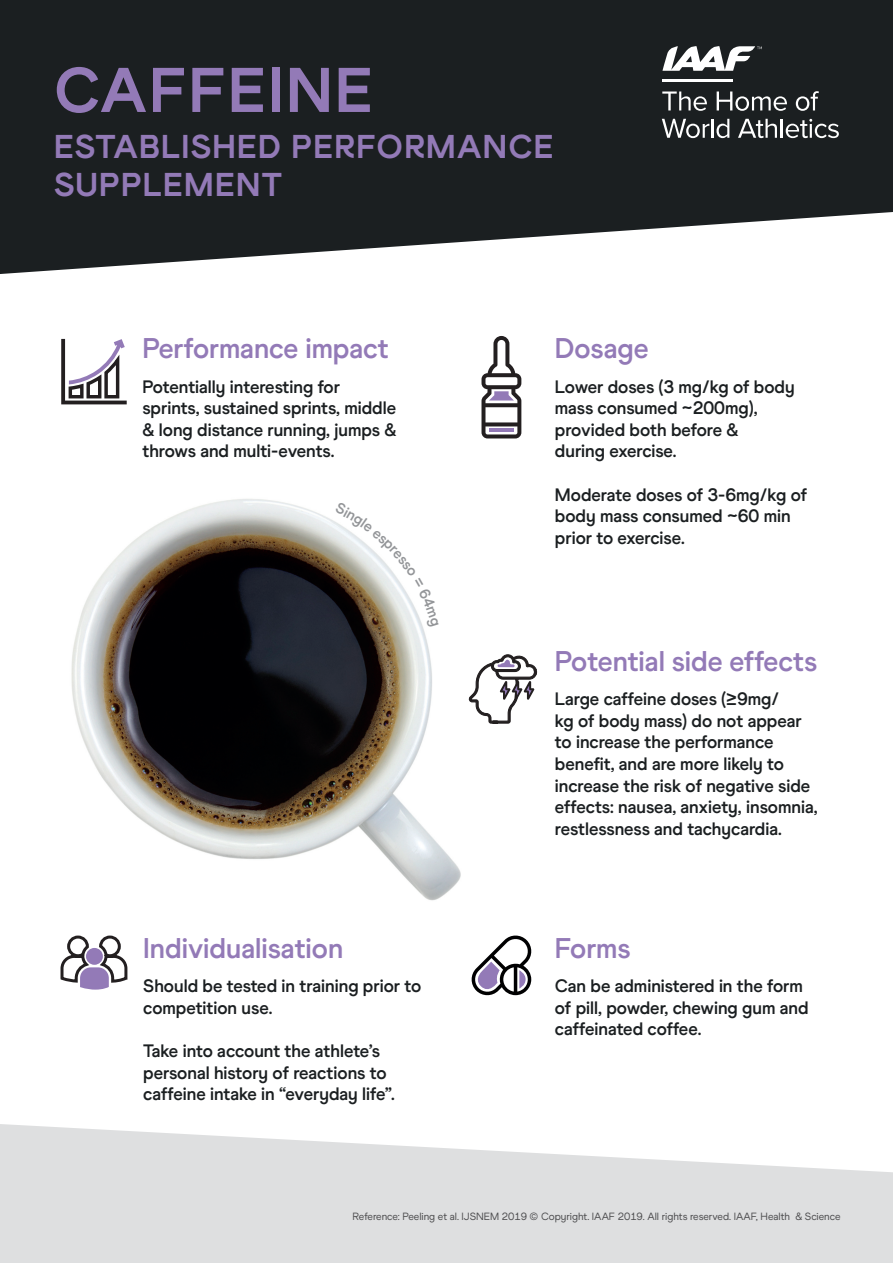
<style>
.page{position:relative;width:893px;height:1263px;background:#fff}
.page>*{position:absolute;margin:0;border:0;box-sizing:border-box;transform-origin:0 0}
.t1{font:63px "World Athletics Headline";letter-spacing:.04em;color:#937ab7}
.t2{font:33px/37.5px "World Athletics Headline";letter-spacing:.04em;color:#937ab7}
.t3{font:700 28.5px "World Athletics";color:#937ab7}
.t4{font:700 18px/21.6px "World Athletics";color:#1b1f21}
.t5{font:10.5px "World Athletics";color:#4d4d4f}
</style>
<div class="page">
<img style="left:71px;top:499px;width:390px;height:402px">
<svg style="left:0;top:1124px;width:893px;height:139px;fill:#dedfe0"></svg>
<svg style="left:0;top:0;width:893px;height:274px;background:#35393b"></svg>
<svg style="left:481px;top:336px;width:40px;height:102px"></svg>
<hr style="left:489px;top:429px;width:25px;height:3px;background:#937ab7">
<svg style="left:471px;top:935px;width:61px;height:61px"></svg>
<svg style="left:468px;top:654px;width:70px;height:70px"></svg>
<svg style="left:61px;top:339px;width:66px;height:65px"></svg>
<svg style="left:60px;top:935px;width:68px;height:55px"></svg>
<svg style="left:662px;top:91px;width:45px;height:20px"></svg>
<svg style="left:717px;top:91px;width:70px;height:20px"></svg>
<svg style="left:796px;top:91px;width:23px;height:20px"></svg>
<svg style="left:662px;top:119px;width:47px;height:19px"></svg>
<hr style="left:711px;top:119px;width:3px;height:19px;background:#fff">
<svg style="left:716px;top:119px;width:13px;height:19px"></svg>
<svg style="left:738px;top:119px;width:101px;height:19px"></svg>
<hr style="left:662px;top:80px;width:71px;height:2px;background:#fff">
<svg style="left:662px;top:45px;width:100px;height:26px"></svg>
<svg style="left:335px;top:502px;width:104px;height:125px"></svg>
<h1 class="t1" style="left:54px;top:52px;width:320px">CAFFEINE</h1>
<h2 class="t2" style="left:54px;top:128px;width:501px">ESTABLISHED PERFORMANCE<br>SUPPLEMENT</h2>
<h3 class="t3" style="left:142px;top:331px;width:248px">Performance impact</h3>
<p class="t4" style="left:142px;top:376px;width:256px">Potentially interesting for sprints, sustained sprints, middle &amp; long distance running, jumps &amp; throws and multi-events.</p>
<h3 class="t3" style="left:143px;top:931px;width:201px">Individualisation</h3>
<p class="t4" style="left:143px;top:975px;width:279px">Should be tested in training prior to competition use.</p>
<p class="t4" style="left:143px;top:1040px;width:253px">Take into account the athlete’s personal history of reactions to caffeine intake in “everyday life”.</p>
<h3 class="t3" style="left:555px;top:331px;width:95px">Dosage</h3>
<p class="t4" style="left:555px;top:376px;width:241px">Lower doses (3 mg/kg of body mass consumed ~200mg), provided both before &amp;<br>during exercise.</p>
<p class="t4" style="left:555px;top:484px;width:254px">Moderate doses of 3-6mg/kg of body mass consumed ~60 min prior to exercise.</p>
<h3 class="t3" style="left:555px;top:644px;width:263px">Potential side effects</h3>
<p class="t4" style="left:555px;top:688px;width:264px">Large caffeine doses (≥9mg/<br>kg of body mass) do not appear to increase the performance benefit, and are more likely to increase the risk of negative side effects: nausea, anxiety, insomnia, restlessness and tachycardia.</p>
<h3 class="t3" style="left:555px;top:931px;width:77px">Forms</h3>
<p class="t4" style="left:555px;top:975px;width:255px">Can be administered in the form of pill, powder, chewing gum and caffeinated coffee.</p>
<p class="t5" style="left:353px;top:1210px;width:489px">Reference: Peeling et al. IJSNEM 2019 © Copyright. IAAF 2019. All rights reserved. IAAF, Health &amp; Science</p>
</div>
